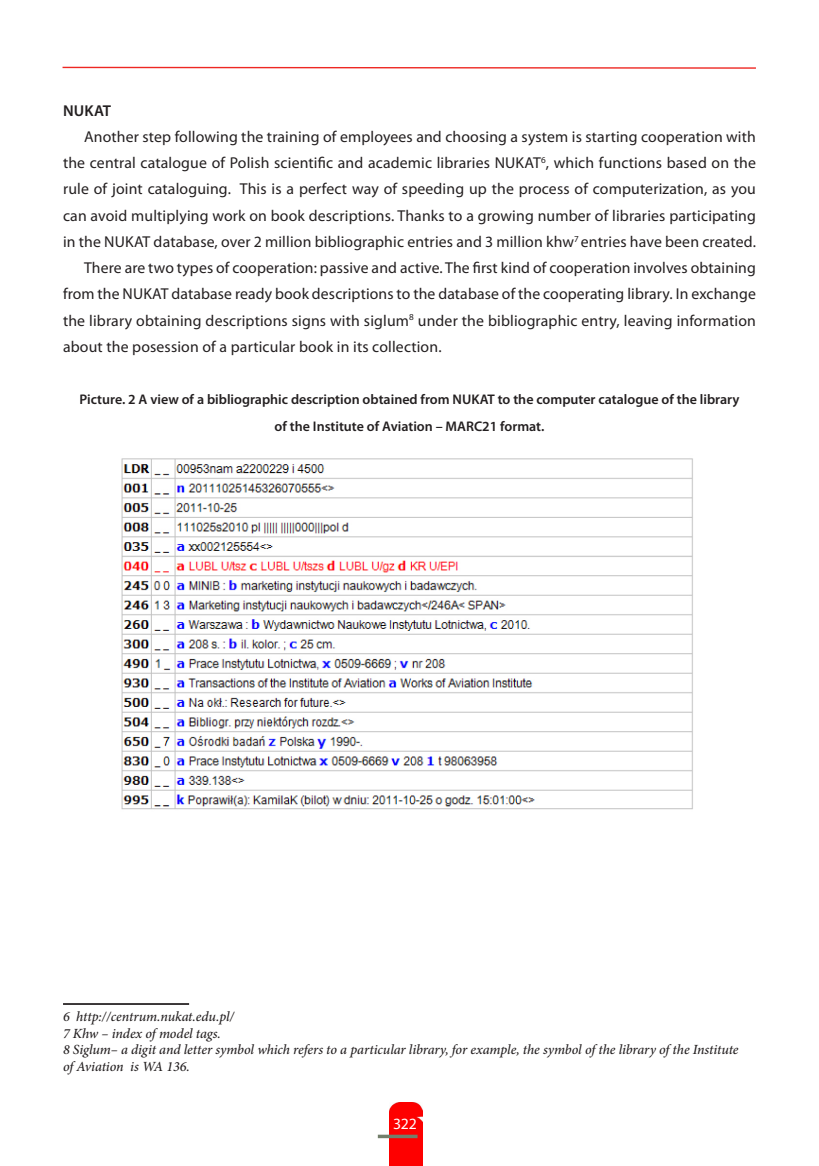
<style>
.page{position:relative;width:819px;height:1166px;background:#fff}
.page>*{position:absolute;margin:0;border:0;box-sizing:border-box;transform-origin:0 0}
.podstawowy{font:15.75px/26.2px "Myriad Pro";letter-spacing:.01em;color:#231f20;text-align:justify}
.srodtytul{font:600 15.75px "Myriad Pro";letter-spacing:.01em;color:#231f20}
.t1{font:15.75px "Myriad Pro";color:#fff}
.przypis{font:italic 500 14px/16.8px "Minion Pro";letter-spacing:-.01em;color:#231f20}
.podpis_foto{font:600 14px/26.2px "Myriad Pro";color:#231f20;text-align:center}
</style>
<div class="page">
<div style="left:390px;top:1103px;width:33px;height:63px;background:#fe0000"></div>
<svg style="left:378px;top:1134px;width:39px;height:4px"></svg>
<svg style="left:62px;top:66px;width:694px;height:3px"></svg>
<hr style="left:63px;top:1003px;width:126px;height:2px;background:#231f20">
<img style="left:121px;top:458px;width:572px;height:352px">
<p class="srodtytul" style="left:63px;top:100px;width:50px">NUKAT</p>
<p class="podstawowy" style="left:63px;top:123px;width:694px;text-indent:21px">Another step following the training of employees and choosing a system is starting cooperation with the central catalogue of Polish scientific and academic libraries NUKAT<sup>6</sup>, which functions based on the rule of joint cataloguing. This is a perfect way of speeding up the process of computerization, as you can avoid multiplying work on book descriptions. Thanks to a growing number of libraries participating in the NUKAT database, over 2 million bibliographic entries and 3 million khw<sup>7</sup> entries have been created.</p>
<p class="podstawowy" style="left:63px;top:254px;width:694px;text-indent:21px">There are two types of cooperation: passive and active. The first kind of cooperation involves obtaining from the NUKAT database ready book descriptions to the database of the cooperating library. In exchange the library obtaining descriptions signs with siglum<sup>8</sup> under the bibliographic entry, leaving information about the posession of a particular book in its collection.</p>
<p class="podpis_foto" style="left:79px;top:386px;width:661px">Picture. 2 A view of a bibliographic description obtained from NUKAT to the computer catalogue of the library of the Institute of Aviation – MARC21 format.</p>
<p class="przypis" style="left:63px;top:1008px;width:173px">6 http://centrum.nukat.edu.pl/</p>
<p class="przypis" style="left:63px;top:1024px;width:159px">7 Khw – index of model tags.</p>
<p class="przypis" style="left:63px;top:1041px;width:677px">8 Siglum– a digit and letter symbol which refers to a particular library, for example, the symbol of the library of the Institute of Aviation is WA 136.</p>
<p class="t1" style="left:393px;top:1114px;width:25px">322</p>
</div>
